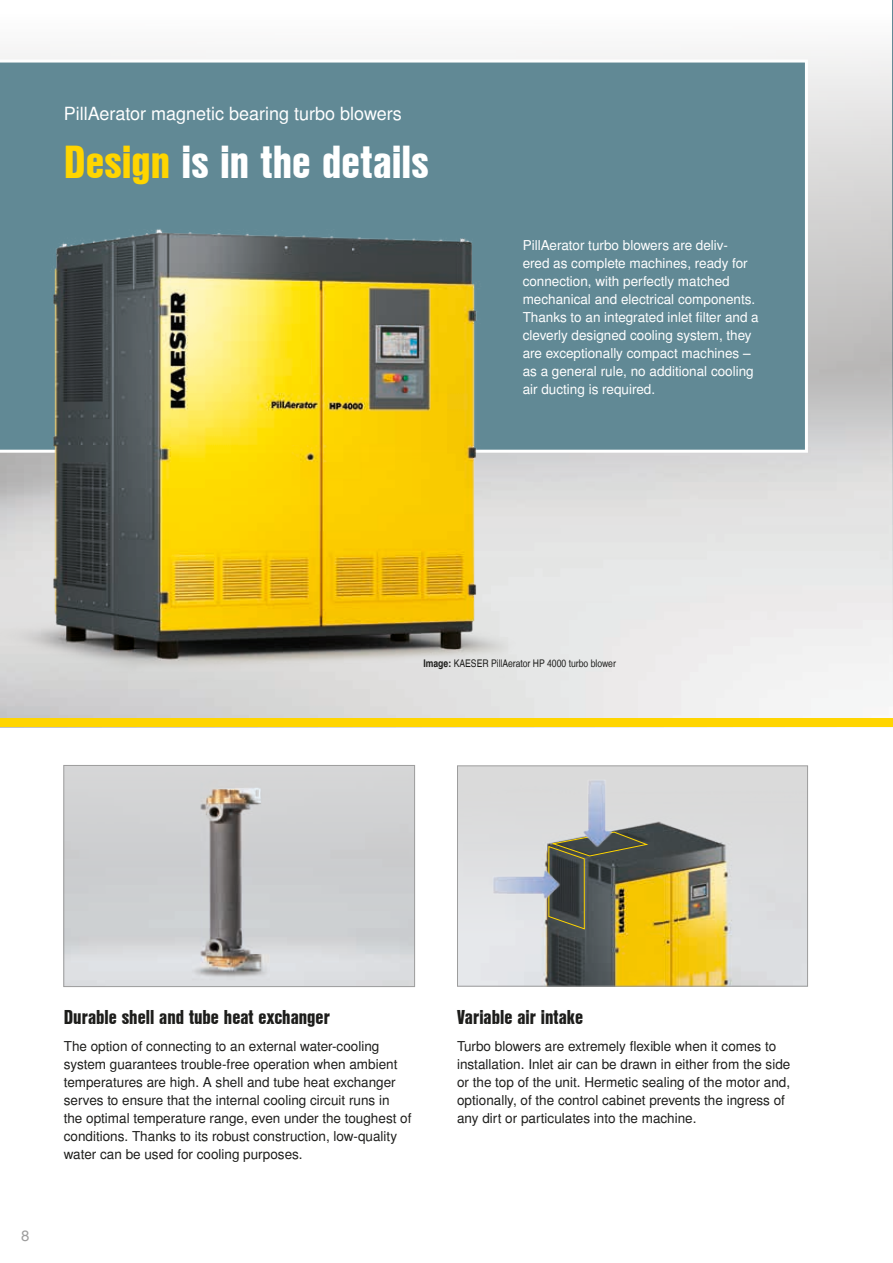
<style>
.page{position:relative;width:893px;height:1263px;background:#fff}
.page>*{position:absolute;margin:0;border:0;box-sizing:border-box;transform-origin:0 0}
.t1{font:45px "Nimbus San L Bla Con";color:#fff}
.t2{font:19.5px "Nimbus San L Bla Con";color:#1d1d1b}
.t3{font:18px "Nimbus San L";color:#fff}
.t4{font:15px "Nimbus San L";color:#9d9d9d}
.t5{font:13.5px/18px "Nimbus San L";color:#1d1d1b}
.t6{font:13.5px/18px "Nimbus San L";color:#fff}
.t7{font:10.5px "Nimbus San L Reg Con";color:#1d1d1b}
.s1{color:#ffd500}
.s2{font-family:"Nimbus San L Bol Con"}
</style>
<div class="page">
<img style="left:0;top:0;width:893px;height:719px">
<div style="left:0;top:60px;width:808px;height:393px;background:#618995"></div>
<img style="left:0;top:205px;width:552px;height:482px">
<img style="left:65px;top:767px;width:348px;height:218px">
<div style="left:63px;top:765px;width:352px;height:222px;border:1px solid #9d9d9d"></div>
<div style="left:0;top:719px;width:893px;height:8px;background:#ffd500"></div>
<img style="left:459px;top:767px;width:347px;height:217px">
<div style="left:457px;top:765px;width:351px;height:221px;border:1px solid #9d9d9d"></div>
<svg style="left:548px;top:831px;width:101px;height:99px;background:#6f6942"></svg>
<img style="left:577px;top:769px;width:39px;height:85px">
<img style="left:482px;top:865px;width:85px;height:40px">
<h3 class="t3" style="left:64px;top:103px;width:340px">PillAerator magnetic bearing turbo blowers</h3>
<h1 class="t1" style="left:64px;top:128px;width:367px"><span class="s1">Design</span> is in the details</h1>
<p class="t6" style="left:523px;top:237px;width:238px">PillAerator turbo blowers are deliv-<br>ered as complete machines, ready for connection, with perfectly matched mechanical and electrical components.<br>Thanks to an integrated inlet filter and a cleverly designed cooling system, they are exceptionally compact machines – as a general rule, no additional cooling air ducting is required.</p>
<p class="t7" style="left:423px;top:657px;width:194px"><span class="s2">Image:</span> KAESER PillAerator HP 4000 turbo blower</p>
<p class="t4" style="left:21px;top:1226px;width:10px">8</p>
<h2 class="t2" style="left:64px;top:1003px;width:268px">Durable shell and tube heat exchanger</h2>
<p class="t5" style="left:64px;top:1038px;width:349px">The option of connecting to an external water-cooling system guarantees trouble-free operation when ambient temperatures are high. A shell and tube heat exchanger serves to ensure that the internal cooling circuit runs in the optimal temperature range, even under the toughest of conditions. Thanks to its robust construction, low-quality water can be used for cooling purposes.</p>
<h2 class="t2" style="left:457px;top:1003px;width:127px">Variable air intake</h2>
<p class="t5" style="left:457px;top:1038px;width:335px">Turbo blowers are extremely flexible when it comes to installation. Inlet air can be drawn in either from the side or the top of the unit. Hermetic sealing of the motor and, optionally, of the control cabinet prevents the ingress of any dirt or particulates into the machine.</p>
</div>
